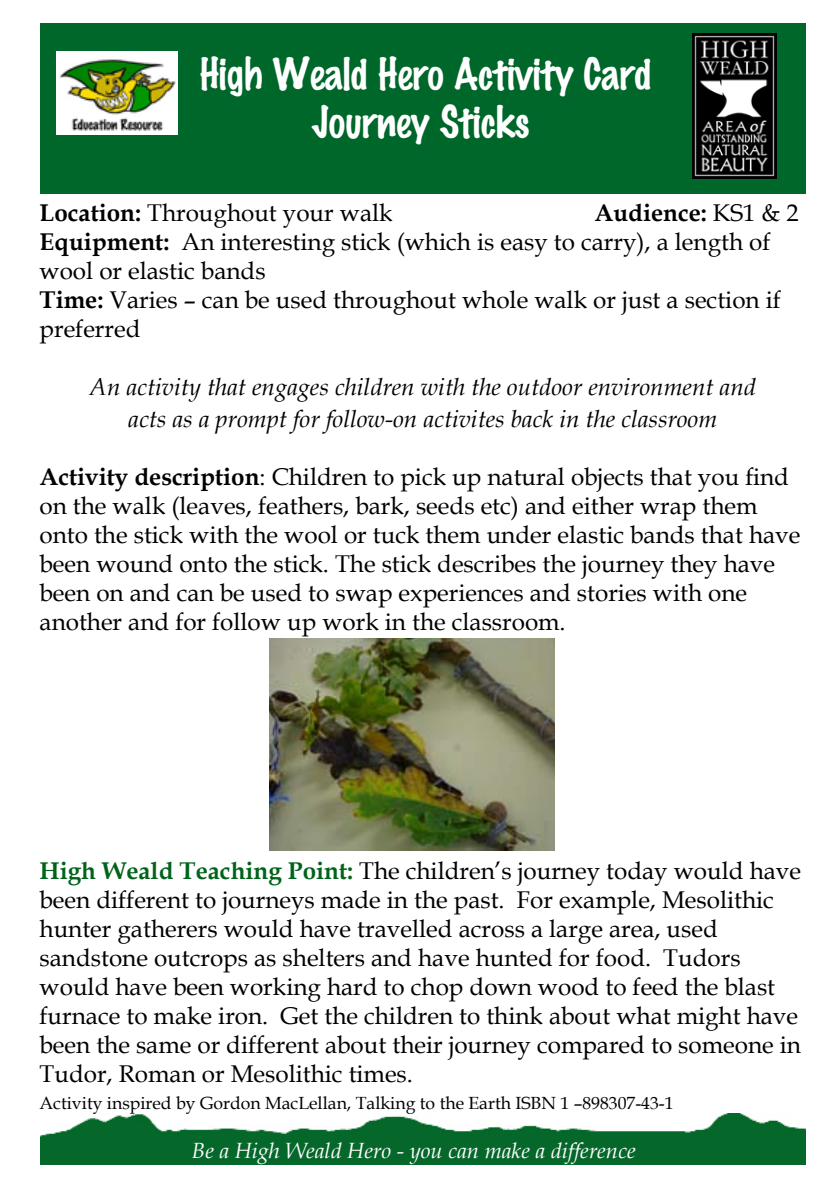
<style>
.page{position:relative;width:840px;height:1191px;background:#fff}
.page>*{position:absolute;margin:0;border:0;box-sizing:border-box;transform-origin:0 0}
.t1{font:100 39.6px/47.6px "Marker Felt";color:#fff;text-align:center}
.t2{font:24.2px/29px "Book Antiqua";color:#000}
.t3{font:italic 24.2px/31.6px "Book Antiqua";color:#000;text-align:center}
.t4{font:italic 22px "Book Antiqua";color:#fff}
.t5{font:17.6px "Book Antiqua";color:#000}
.s1{font-weight:700}
.s2{font-weight:700;color:#00631a}
</style>
<div class="page">
<img style="left:40px;top:1113px;width:765px;height:51px">
<div style="left:40px;top:23px;width:765px;height:170px;background:#00672a"></div>
<img style="left:692px;top:34px;width:84px;height:144px">
<img style="left:57px;top:51px;width:121px;height:83px">
<img style="left:269px;top:638px;width:285px;height:212px">
<h1 class="t1" style="left:199px;top:53px;width:453px">High Weald Hero Activity Card<br>Journey Sticks</h1>
<p class="t2" style="left:40px;top:197px;width:354px"><span class="s1">Location:</span> Throughout your walk</p>
<p class="t2" style="left:40px;top:197px;width:760px;text-indent:554px"><span class="s1">Audience:</span> KS1 &amp; 2<br><span class="s1">Equipment:</span> An interesting stick (which is easy to carry), a length of wool or elastic bands<br><span class="s1">Time:</span> Varies – can be used throughout whole walk or just a section if preferred</p>
<p class="t3" style="left:89px;top:370px;width:667px">An activity that engages children with the outdoor environment and acts as a prompt for follow-on activites back in the classroom</p>
<p class="t2" style="left:40px;top:461px;width:762px"><span class="s1">Activity description</span>: Children to pick up natural objects that you find on the walk (leaves, feathers, bark, seeds etc) and either wrap them onto the stick with the wool or tuck them under elastic bands that have been wound onto the stick. The stick describes the journey they have been on and can be used to swap experiences and stories with one another and for follow up work in the classroom.</p>
<p class="t2" style="left:40px;top:856px;width:762px"><span class="s2">High Weald Teaching Point:</span> The children’s journey today would have been different to journeys made in the past. For example, Mesolithic hunter gatherers would have travelled across a large area, used sandstone outcrops as shelters and have hunted for food. Tudors would have been working hard to chop down wood to feed the blast furnace to make iron. Get the children to think about what might have been the same or different about their journey compared to someone in Tudor, Roman or Mesolithic times.</p>
<p class="t5" style="left:40px;top:1090px;width:635px">Activity inspired by Gordon MacLellan, Talking to the Earth ISBN 1 –898307-43-1</p>
<p class="t4" style="left:192px;top:1135px;width:445px">Be a High Weald Hero - you can make a difference</p>
</div>
